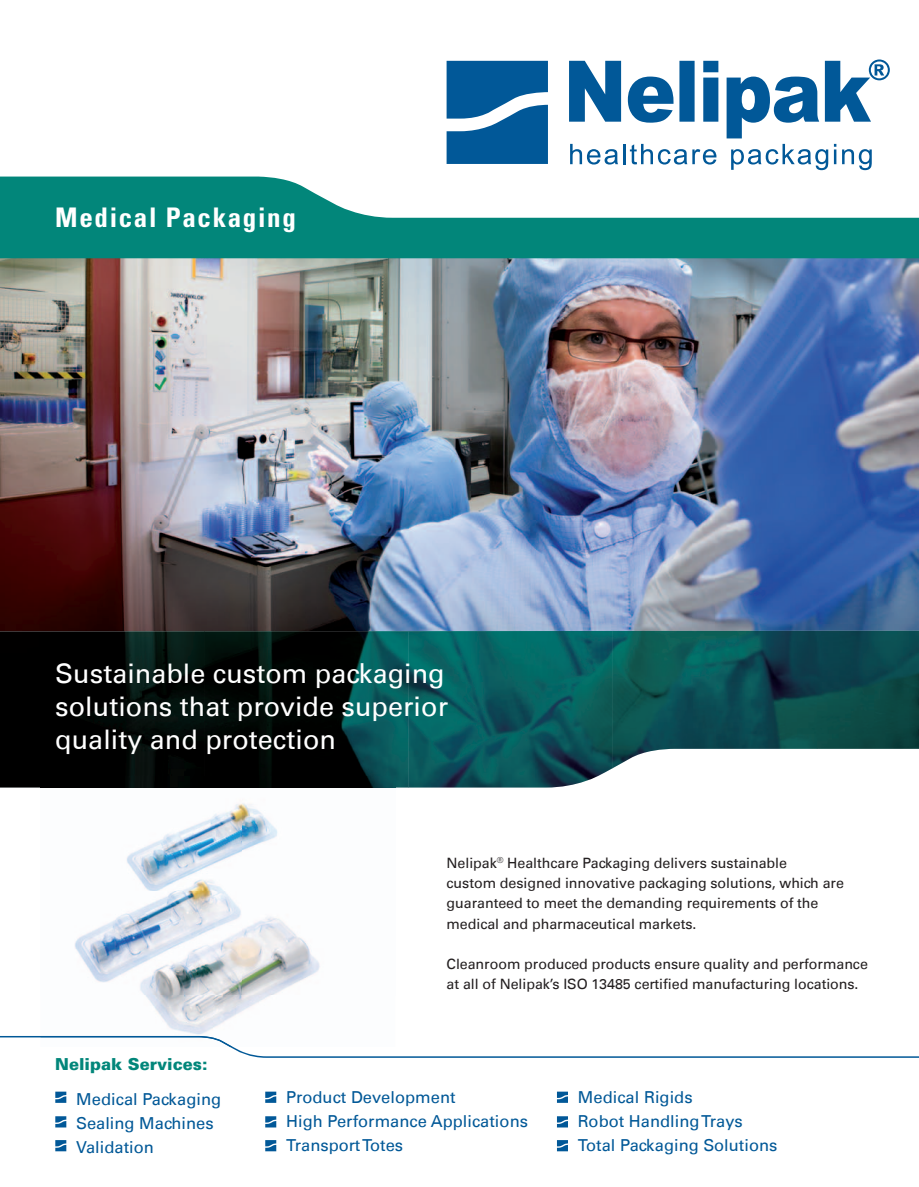
<style>
.page{position:relative;width:919px;height:1187px;background:#fff}
.page>*{position:absolute;margin:0;border:0;box-sizing:border-box;transform-origin:0 0}
.t1{font:27px/33px "Univers LT";color:#fff}
.t2{font:700 condensed 27px "Univers";letter-spacing:.06em;color:#fff}
.t3{font:16.5px/24px "Univers LT";color:#015897}
.t4{font:900 16.5px "Univers";color:#02867a}
.t5{font:14.25px/20.2px "Univers LT";letter-spacing:-.005em;color:#231f20}
</style>
<div class="page">
<img style="left:0;top:258px;width:918px;height:373px">
<svg style="left:0;top:176px;width:918px;height:82px;fill:#02867a"></svg>
<img style="left:0;top:631px;width:613px;height:156px">
<img style="left:612px;top:630px;width:205px;height:138px">
<img style="left:816px;top:630px;width:102px;height:118px">
<svg style="left:569px;top:59px;width:320px;height:79px"></svg>
<svg style="left:570px;top:144px;width:48px;height:20px"></svg>
<hr style="left:623px;top:144px;width:2px;height:20px;background:#015898">
<svg style="left:629px;top:144px;width:87px;height:20px"></svg>
<svg style="left:731px;top:144px;width:105px;height:26px"></svg>
<svg style="left:842px;top:149px;width:29px;height:21px"></svg>
<svg style="left:446px;top:61px;width:102px;height:103px;background:#246fa6"></svg>
<svg style="left:55px;top:1091px;width:11px;height:11px"></svg>
<svg style="left:265px;top:1091px;width:11px;height:11px"></svg>
<svg style="left:557px;top:1091px;width:11px;height:11px"></svg>
<svg style="left:55px;top:1116px;width:11px;height:11px"></svg>
<svg style="left:265px;top:1116px;width:11px;height:11px"></svg>
<svg style="left:557px;top:1116px;width:11px;height:11px"></svg>
<svg style="left:55px;top:1140px;width:11px;height:11px"></svg>
<svg style="left:265px;top:1140px;width:11px;height:11px"></svg>
<svg style="left:557px;top:1140px;width:11px;height:11px"></svg>
<svg style="left:0;top:1036px;width:918px;height:21px"></svg>
<img style="left:40px;top:776px;width:355px;height:270px">
<img style="left:40px;top:1035px;width:193px;height:11px">
<h1 class="t2" style="left:55px;top:201px;width:242px">Medical Packaging</h1>
<h1 class="t1" style="left:55px;top:657px;width:394px">Sustainable custom packaging solutions that provide superior quality and protection</h1>
<p class="t4" style="left:55px;top:1054px;width:154px">Nelipak Services:</p>
<p class="t3" style="left:76px;top:1087px;width:146px">Medical Packaging<br>Sealing Machines<br>Validation</p>
<p class="t5" style="left:446px;top:852px;width:399px">Nelipak<sup>®</sup> Healthcare Packaging delivers sustainable<br>custom designed innovative packaging solutions, which are guaranteed to meet the demanding requirements of the medical and pharmaceutical markets.</p>
<p class="t5" style="left:446px;top:953px;width:423px">Cleanroom produced products ensure quality and performance at all of Nelipak’s ISO 13485 certified manufacturing locations.</p>
<p class="t3" style="left:286px;top:1085px;width:243px">Product Development<br>High Performance Applications<br>Transport Totes</p>
<p class="t3" style="left:578px;top:1085px;width:201px">Medical Rigids<br>Robot Handling Trays<br>Total Packaging Solutions</p>
</div>
